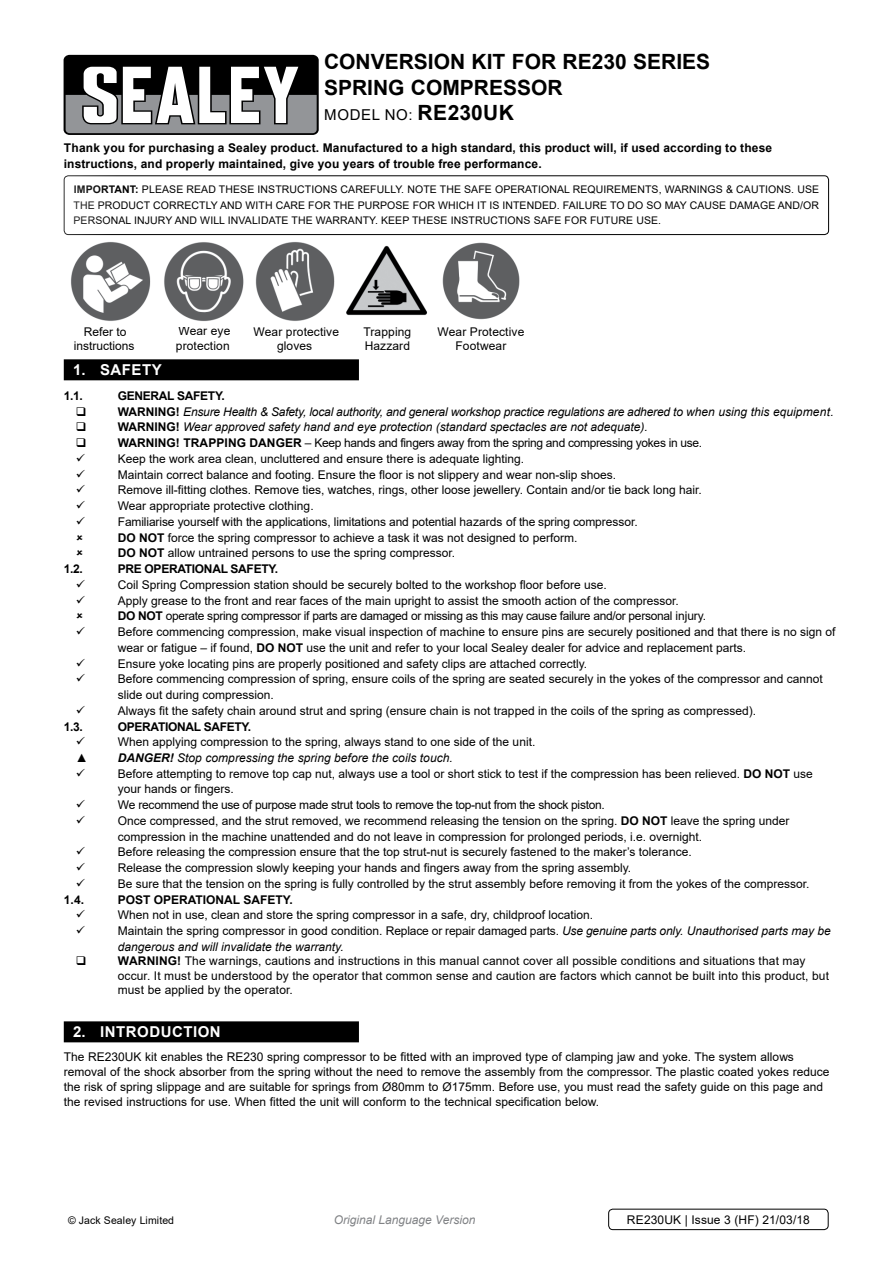
<style>
.page{position:relative;width:893px;height:1263px;background:#fff}
.page>*{position:absolute;margin:0;border:0;box-sizing:border-box;transform-origin:0 0}
.t1{font:700 21px/25.2px "Arial";color:#000}
.t2{font:700 15px "Arial";color:#fff}
.t3{font:15px "Arial";letter-spacing:.045em;color:#000}
.t4{font:12px/15.8px "Arial";color:#000}
.t5{font:italic 12px/15.8px "Arial";color:#000}
.t6{font:700 12px/15.8px "Arial";letter-spacing:.01em;color:#000}
.t7{font:700 12px "Arial";letter-spacing:-.025em;color:#000}
.t8{font:italic 12px "Arial";color:#808285}
.t9{font:10.5px/15.8px "Arial";letter-spacing:.01em;color:#000;text-align:justify}
.s1{font-weight:700;font-size:21px}
.s2{font-weight:700}
.s3{font-weight:700;font-style:normal}
.s4{font-weight:700;font-style:italic}
.s5{font-style:italic}
.s6{font-style:normal}
</style>
<div class="page">
<div style="left:64px;top:55px;width:255px;height:80px;background:#000;border-radius:6px"></div>
<svg style="left:66px;top:67px;width:251px;height:66px"></svg>
<div style="left:64px;top:175px;width:765px;height:60px;border:1px solid #000;border-radius:4px"></div>
<div style="left:64px;top:359px;width:295px;height:21px;background:#000"></div>
<div style="left:64px;top:1021px;width:295px;height:21px;background:#000"></div>
<div style="left:608px;top:1209px;width:220px;height:21px;border:1px solid #000;border-radius:4px"></div>
<img style="left:71px;top:242px;width:80px;height:79px">
<img style="left:164px;top:242px;width:80px;height:79px">
<img style="left:255px;top:242px;width:172px;height:79px">
<img style="left:442px;top:242px;width:78px;height:78px">
<h1 class="t1" style="left:324px;top:50px;width:388px">CONVERSION KIT FOR RE230 SERIES<br>SPRING COMPRESSOR</h1>
<p class="t3" style="left:324px;top:104px;width:191px">model no: <span class="s1">RE230UK</span></p>
<p class="t6" style="left:64px;top:140px;width:710px">Thank you for purchasing a Sealey product. Manufactured to a high standard, this product will, if used according to these instructions, and properly maintained, give you years of trouble free performance.</p>
<p class="t9" style="left:74px;top:181px;width:747px"><span class="s2">IMPORTANT:</span> PLEASE READ THESE INSTRUCTIONS CAREFULLY. NOTE THE SAFE OPERATIONAL REQUIREMENTS, WARNINGS &amp; CAUTIONS. USE THE PRODUCT CORRECTLY AND WITH CARE FOR THE PURPOSE FOR WHICH IT IS INTENDED. FAILURE TO DO SO MAY CAUSE DAMAGE AND/OR PERSONAL INJURY AND WILL INVALIDATE THE WARRANTY. KEEP THESE INSTRUCTIONS SAFE FOR FUTURE USE.</p>
<p class="t4" style="left:74px;top:324px;width:62px;line-height:14.4px;text-align:center">Refer to instructions</p>
<p class="t4" style="left:176px;top:324px;width:56px;line-height:14.4px">Wear eye protection</p>
<p class="t4" style="left:254px;top:324px;width:87px;line-height:14.4px;text-align:center">Wear protective gloves</p>
<p class="t4" style="left:364px;top:324px;width:49px;line-height:14.4px">Trapping<br>Hazzard</p>
<p class="t4" style="left:437px;top:324px;width:88px;line-height:14.4px;text-align:center">Wear Protective<br>Footwear</p>
<p class="t2" style="left:73px;top:359px;width:60px">1. safet</p>
<p class="t2" style="left:152px;top:359px;width:12px">y</p>
<p class="t6" style="left:64px;top:388px;width:21px">1.1.</p>
<p class="t5" style="left:118px;top:388px;width:717px"><span class="s3">GENERAL SAFETY.<br>WARNING!</span> Ensure Health &amp; Safety, local authority, and general workshop practice regulations are adhered to when using this equipment.<br><span class="s3">WARNING!</span> Wear approved safety hand and eye protection (standard spectacles are not adequate).<br><span class="s3">WARNING! Trapping</span></p>
<p class="t4" style="left:118px;top:435px;width:586px;text-indent:187px">– Keep hands and fingers away from the spring and compressing yokes in use.<br>Keep the work area clean, uncluttered and ensure there is adequate lighting.</p>
<p class="t4" style="left:103px;top:466px;width:10px">M</p>
<p class="t6" style="left:249px;top:435px;width:28px">Danger</p>
<p class="t4" style="left:118px;top:466px;width:586px;text-indent:10px">aintain correct balance and footing. Ensure the floor is not slippery and wear non-slip shoes.<br>Remove ill-fitting clothes. Remove ties, watches, rings, other loose jewellery. Contain and/or tie back long hair.<br>Wear appropriate protective clothing.<br>Familiarise yourself with the applications, limitations and potential hazards of the spring compressor.<br><span class="s2">DO NOT</span> force the spring compressor to achieve a task it was not designed to perform.<br><span class="s2">DO NOT</span> allow untrained persons to use the spring compressor.</p>
<p class="t6" style="left:64px;top:561px;width:21px">1.2.</p>
<p class="t7" style="left:118px;top:560px;width:162px">PRE OPERATIONAL SAFETY.</p>
<p class="t4" style="left:118px;top:577px;width:719px">Coil Spring Compression station should be securely bolted to the workshop floor before use.<br>Apply grease to the front and rear faces of the main upright to assist the smooth action of the compressor.<br><span class="s2">DO NOT</span> operate spring compressor if parts are damaged or missing as this may cause failure and/or personal injury.<br>Before commencing compression, make visual inspection of machine to ensure pins are securely positioned and that there is no sign of wear or fatigue – if found, <span class="s2">DO NOT</span> use the unit and refer to your local Sealey dealer for advice and replacement parts.</p>
<p class="t4" style="left:103px;top:655px;width:9px">E</p>
<p class="t4" style="left:118px;top:655px;width:706px;text-indent:8px">nsure yoke locating pins are properly positioned and safety clips are attached correctly.<br>Before commencing compression of spring, ensure coils of the spring are seated securely in the yokes of the compressor and cannot slide out during compression.<br>Always fit the safety chain around strut and spring (ensure chain is not trapped in the coils of the spring as compressed).</p>
<p class="t6" style="left:64px;top:718px;width:21px">1.3.</p>
<p class="t7" style="left:118px;top:718px;width:135px">OPERATIONAL SAFETY.</p>
<p class="t4" style="left:118px;top:734px;width:419px">When applying compression to the spring, always stand to one side of the unit.</p>
<p class="t4" style="left:76px;top:750px;width:13px">▲</p>
<p class="t4" style="left:118px;top:750px;width:697px"><span class="s4">DANGER!</span> <span class="s5">Stop compressing the spring before the coils touch.<br></span>Before attempting to remove top cap nut, always use a tool or short stick to test if the compression has been relieved. <span class="s2">DO NOT</span> use your hands or fingers.<br>We recommend the use of purpose made strut tools to remove the top-nut from the shock piston.</p>
<p class="t4" style="left:103px;top:813px;width:9px">O</p>
<p class="t4" style="left:118px;top:813px;width:693px;text-indent:9px">nce compressed, and the strut removed, we recommend releasing the tension on the spring. <span class="s2">DO NOT</span> leave the spring under compression in the machine unattended and do not leave in compression for prolonged periods, i.e. overnight.<br>Before releasing the compression ensure that the top strut-nut is securely fastened to the maker’s tolerance.<br>Release the compression slowly keeping your hands and fingers away from the spring assembly.<br>Be sure that the tension on the spring is fully controlled by the strut assembly before removing it from the yokes of the compressor.</p>
<p class="t6" style="left:64px;top:892px;width:22px">1.4.</p>
<p class="t6" style="left:118px;top:892px;width:176px">POST OPERATIONAL SAFETY.</p>
<p class="t4" style="left:118px;top:907px;width:477px">When not in use, clean and store the spring compressor in a safe, dry, childproof location.</p>
<p class="t4" style="left:103px;top:923px;width:10px">M</p>
<p class="t5" style="left:118px;top:923px;width:714px;text-indent:10px"><span class="s6">aintain the spring compressor in good condition. Replace or repair damaged parts.</span> Use genuine parts only. Unauthorised parts may be dangerous and will invalidate the warranty.</p>
<p class="t4" style="left:118px;top:954px;width:713px;line-height:14.4px"><span class="s2">WARNING!</span> The warnings, cautions and instructions in this manual cannot cover all possible conditions and situations that may occur. It must be understood by the operator that common sense and caution are factors which cannot be built into this product, but must be applied by the operator.</p>
<p class="t2" style="left:73px;top:1021px;width:38px">2. introduction</p>
<p class="t4" style="left:64px;top:1049px;width:767px;line-height:15px">The RE230UK kit enables the RE230 spring compressor to be fitted with an improved type of clamping jaw and yoke. The system allows removal of the shock absorber from the spring without the need to remove the assembly from the compressor. The plastic coated yokes reduce the risk of spring slippage and are suitable for springs from Ø80mm to Ø175mm. Before use, you must read the safety guide on this page and the revised instructions for use. When fitted the unit will conform to the technical specification below.</p>
<p class="t9" style="left:68px;top:1212px;width:108px">© Jack Sealey Limited</p>
<p class="t8" style="left:334px;top:1212px;width:143px">Original Language Version</p>
<p class="t4" style="left:627px;top:1212px;width:185px">RE230UK | Issue 3 (HF) 21/03/18</p>
</div>
